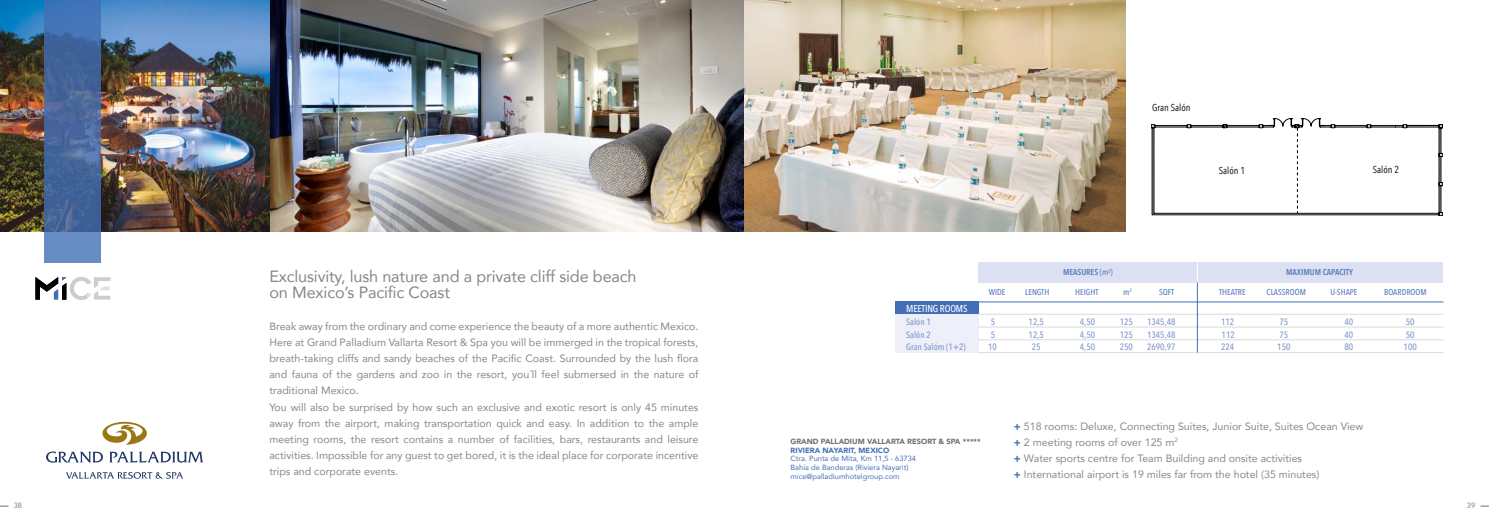
<style>
.page{position:relative;width:1489px;height:525px;background:#fff}
.page>*{position:absolute;margin:0;border:0;box-sizing:border-box;transform-origin:0 0}
.t1{font:16.25px/16px "Avenir";letter-spacing:-.01em;color:#878787}
.t2{font:10.62px/16px "Avenir";color:#878787}
.t3{font:10px "Avenir Next Condensed";color:#000}
.t4{font:500 10px "Avenir Next Condensed";letter-spacing:-.015em;color:#fff}
.t5{font:500 9.12px "Avenir Next Condensed";color:#8196cc}
.t6{font:500 8.5px "Avenir Next Condensed";color:#577bbc}
.t7{font:600 8.5px "Avenir Next Condensed";color:#577bbc}
.t8{font:7.5px/8.8px "Avenir";color:#426eb5}
.t9{font:900 7.5px "Avenir";color:#706f6f}
.t10{font:900 7.5px "Avenir";color:#426eb5}
.t11{font:7.5px "Avenir";color:#706f6f}
.t12{font:500 5px "Avenir Next Condensed";color:#577bbc}
.s1{font-size:8.5px}
.s2{font-weight:500}
.s3{font-weight:900;color:#426eb5}
</style>
<div class="page">
<img style="left:0;top:0;width:1125px;height:231px">
<svg style="left:102px;top:421px;width:45px;height:23px"></svg>
<svg style="left:46px;top:451px;width:57px;height:11px"></svg>
<svg style="left:109px;top:451px;width:94px;height:11px"></svg>
<svg style="left:66px;top:472px;width:117px;height:6px"></svg>
<svg style="left:1151px;top:118px;width:291px;height:98px"></svg>
<div style="left:978px;top:262px;width:464px;height:21px;background:#dce0f2"></div>
<div style="left:895px;top:301px;width:84px;height:12px;background:#426eb5"></div>
<div style="left:895px;top:314px;width:84px;height:12px;background:#eeeff9"></div>
<div style="left:895px;top:327px;width:84px;height:12px;background:#eeeff9"></div>
<div style="left:895px;top:340px;width:84px;height:12px;background:#eeeff9"></div>
<hr style="left:978px;top:326px;width:465px;height:1px;background:#dadada">
<hr style="left:978px;top:313px;width:465px;height:1px;background:#dadada">
<hr style="left:978px;top:339px;width:465px;height:1px;background:#dadada">
<hr style="left:978px;top:352px;width:465px;height:1px;background:#dadada">
<hr style="left:972px;top:301px;width:471px;height:1px;background:#426eb5">
<hr style="left:1196px;top:282px;width:1px;height:70px;background:#426eb5">
<svg style="left:45px;top:0;width:56px;height:262px;background:#496ba2"></svg>
<svg style="left:35px;top:277px;width:75px;height:23px"></svg>
<h1 class="t1" style="left:269px;top:268px;width:368px">Exclusivity, lush nature and a private cliff side beach on Mexico’s Pacific Coast</h1>
<p class="t2" style="left:269px;top:318px;width:430px">Break away from the ordinary and come experience the beauty of a more authentic Mexico.<br>Here at Grand Palladium Vallarta Resort &amp; Spa you will be immerged in the tropical forests, breath-taking cliffs and sandy beaches of the Pacific Coast. Surrounded by the lush flora and fauna of the gardens and zoo in the resort, you´ll feel submersed in the nature of traditional Mexico.<br>You will also be surprised by how such an exclusive and exotic resort is only 45 minutes away from the airport, making transportation quick and easy. In addition to the ample meeting rooms, the resort contains a number of facilities, bars, restaurants and leisure activities. Impossible for any guest to get bored, it is the ideal place for corporate incentive trips and corporate events.</p>
<p class="t3" style="left:1152px;top:99px;width:40px">Gran Salón</p>
<p class="t3" style="left:1218px;top:161px;width:28px">Salón 1</p>
<p class="t3" style="left:1372px;top:161px;width:28px">Salón 2</p>
<p class="t12" style="left:1108px;top:268px;width:6px">2<span class="s1">)</span></p>
<p class="t7" style="left:1063px;top:265px;width:47px">MEASURES <span class="s2">(m</span></p>
<p class="t7" style="left:1285px;top:265px;width:68px">MAXIMUM CAPACITY</p>
<p class="t6" style="left:988px;top:286px;width:18px">WIDE</p>
<p class="t6" style="left:1025px;top:286px;width:26px">LENGTH</p>
<p class="t6" style="left:1075px;top:286px;width:25px">HEIGHT</p>
<p class="t6" style="left:1123px;top:286px;width:10px">m<sup>2</sup></p>
<p class="t6" style="left:1158px;top:286px;width:17px">SQFT</p>
<p class="t6" style="left:1218px;top:286px;width:28px">THEATRE</p>
<p class="t6" style="left:1266px;top:286px;width:41px">CLASSROOM</p>
<p class="t6" style="left:1330px;top:286px;width:29px">U-SHAPE</p>
<p class="t6" style="left:1383px;top:286px;width:44px">BOARDROOM</p>
<p class="t4" style="left:906px;top:302px;width:63px">MEETING ROOMS</p>
<p class="t5" style="left:906px;top:316px;width:26px">Salón 1</p>
<p class="t5" style="left:990px;top:316px;width:6px">5</p>
<p class="t5" style="left:1028px;top:316px;width:17px">12,5</p>
<p class="t5" style="left:1079px;top:316px;width:17px">4,50</p>
<p class="t5" style="left:1119px;top:316px;width:15px">125</p>
<p class="t5" style="left:1146px;top:316px;width:30px">1345,48</p>
<p class="t5" style="left:1220px;top:316px;width:15px">112</p>
<p class="t5" style="left:1279px;top:316px;width:10px">75</p>
<p class="t5" style="left:1344px;top:316px;width:10px">40</p>
<p class="t5" style="left:1405px;top:316px;width:10px">50</p>
<p class="t5" style="left:906px;top:328px;width:26px">Salón 2</p>
<p class="t5" style="left:990px;top:328px;width:6px">5</p>
<p class="t5" style="left:1028px;top:328px;width:17px">12,5</p>
<p class="t5" style="left:1079px;top:328px;width:17px">4,50</p>
<p class="t5" style="left:1119px;top:328px;width:15px">125</p>
<p class="t5" style="left:1146px;top:328px;width:30px">1345,48</p>
<p class="t5" style="left:1221px;top:328px;width:15px">112</p>
<p class="t5" style="left:1279px;top:328px;width:10px">75</p>
<p class="t5" style="left:1344px;top:328px;width:10px">40</p>
<p class="t5" style="left:1405px;top:328px;width:10px">50</p>
<p class="t5" style="left:906px;top:341px;width:61px">Gran Salóm (1+2)</p>
<p class="t5" style="left:987px;top:341px;width:10px">10</p>
<p class="t5" style="left:1031px;top:341px;width:10px">25</p>
<p class="t5" style="left:1079px;top:341px;width:17px">4,50</p>
<p class="t5" style="left:1119px;top:341px;width:15px">250</p>
<p class="t5" style="left:1146px;top:341px;width:30px">2690,97</p>
<p class="t5" style="left:1220px;top:341px;width:15px">224</p>
<p class="t5" style="left:1277px;top:341px;width:15px">150</p>
<p class="t5" style="left:1344px;top:341px;width:10px">80</p>
<p class="t5" style="left:1403px;top:341px;width:15px">100</p>
<p class="t9" style="left:790px;top:434px;width:192px">GRAND PALLADIUM VALLARTA RESORT &amp; SPA *****</p>
<p class="t10" style="left:790px;top:443px;width:100px">RIVIERA NAYARIT, MEXICO</p>
<p class="t8" style="left:790px;top:454px;width:127px">Ctra. Punta de Mita, Km 11,5 - 63734<br>Bahía de Banderas (Riviera Nayarit) mice@palladiumhotelgroup.com</p>
<p class="t2" style="left:1013px;top:417px;width:351px"><span class="s3">+</span> 518 rooms: Deluxe, Connecting Suites, Junior Suite, Suites Ocean View <span class="s3">+</span> 2 meeting rooms of over 125 m<sup>2<br></sup><span class="s3">+</span> Water sports centre for Team Building and onsite activities<br><span class="s3">+</span> International airport is 19 miles far from the hotel (35 minutes)</p>
<p class="t11" style="left:14px;top:500px;width:10px">38</p>
<p class="t11" style="left:1466px;top:500px;width:10px">39</p>
</div>
